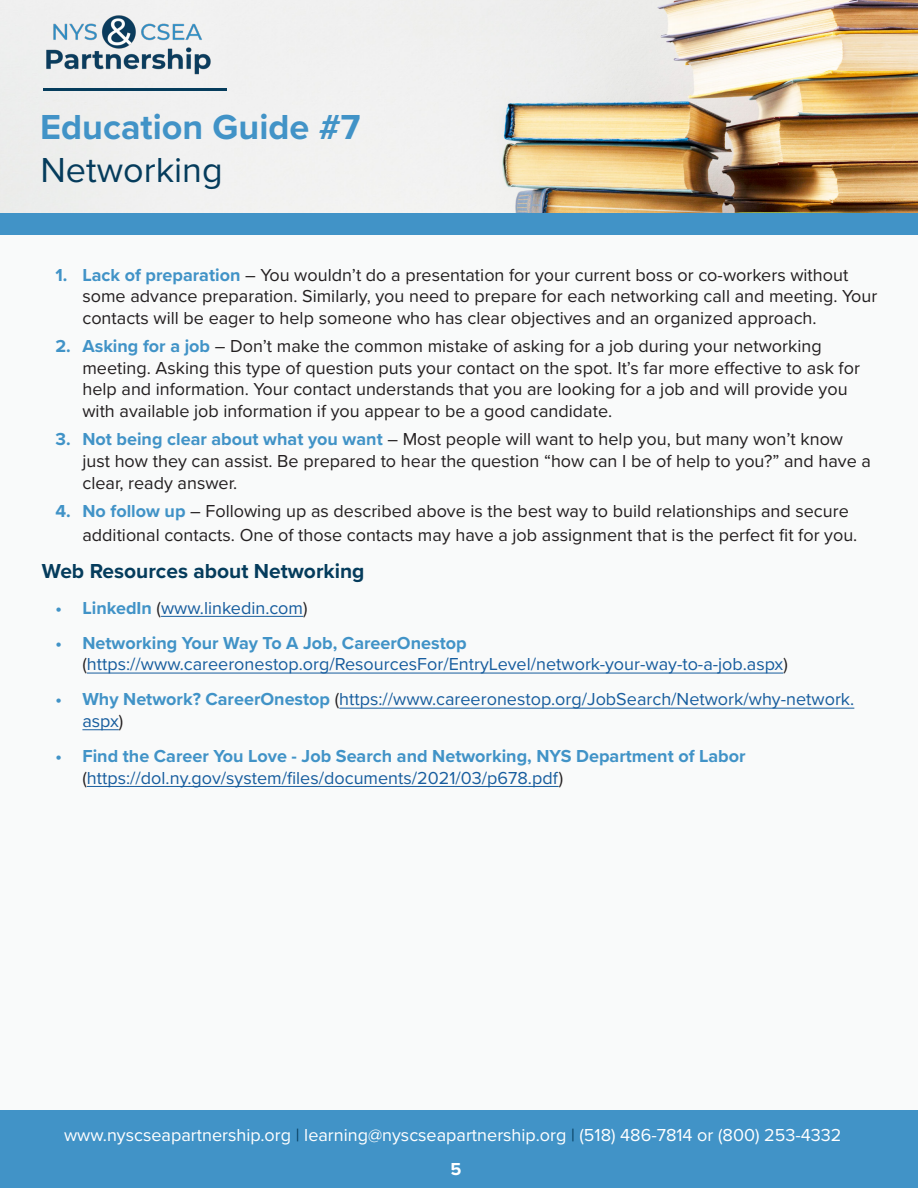
<style>
.page{position:relative;width:918px;height:1188px;background:#f9fafa}
.page>*{position:absolute;margin:0;border:0;box-sizing:border-box;transform-origin:0 0}
.t1{font:700 36px "Proxima Nova";color:#4193c7}
.t2{font:36px "Proxima Nova";color:#053c5c}
.t3{font:700 21px "Proxima Nova";color:#053c5c}
.t4{font:18px/21.6px "Proxima Nova";color:#231f20}
.t5{font:18px/21.6px "Proxima Nova";color:#175d9e}
.t6{font:700 18px/21.6px "Proxima Nova";color:#4193c7}
.t7{font:18px "Proxima Nova";color:#fff}
.t8{font:700 18px "Proxima Nova";color:#fff}
.s1{font-weight:700;color:#4193c7}
.s2{color:#231f20}
.s3{font-weight:400;color:#231f20}
.s4{font-weight:400;color:#175d9e}
.s5{color:#053c5c}
</style>
<div class="page">
<img style="left:0;top:0;width:918px;height:214px">
<div style="left:0;top:1110px;width:918px;height:78px;background:#4193c7"></div>
<img style="left:43px;top:14px;width:173px;height:62px">
<hr style="left:43px;top:88px;width:184px;height:3px;background:#053c5c">
<div style="left:0;top:214px;width:918px;height:21px;background:#4193c7"></div>
<hr style="left:161px;top:616px;width:142px;height:1px;background:#175d9e">
<hr style="left:87px;top:673px;width:696px;height:1px;background:#175d9e">
<hr style="left:339px;top:708px;width:515px;height:1px;background:#175d9e">
<hr style="left:82px;top:729px;width:37px;height:1px;background:#175d9e">
<hr style="left:87px;top:786px;width:472px;height:1px;background:#175d9e">
<p class="t1" style="left:40px;top:100px;width:322px">Education Guide #7</p>
<p class="t2" style="left:40px;top:143px;width:184px">Networking</p>
<p class="t4" style="left:82px;top:263px;width:796px;text-indent:-27px"><span class="s1">1. Lack of preparation</span> – You wouldn’t do a presentation for your current boss or co-workers without some advance preparation. Similarly, you need to prepare for each networking call and meeting. Your contacts will be eager to help someone who has clear objectives and an organized approach.</p>
<p class="t4" style="left:82px;top:335px;width:779px;text-indent:-27px"><span class="s1">2. Asking for a job</span> – Don’t make the common mistake of asking for a job during your networking meeting. Asking this type of question puts your contact on the spot. It’s far more effective to ask for help and information. Your contact understands that you are looking for a job and will provide you with available job information if you appear to be a good candidate.</p>
<p class="t4" style="left:82px;top:428px;width:790px;text-indent:-27px"><span class="s1">3. Not being clear about what you want</span> – Most people will want to help you, but many won’t know just how they can assist. Be prepared to hear the question “how can I be of help to you?” and have a clear, ready answer.</p>
<p class="t4" style="left:82px;top:498px;width:777px;line-height:24px;text-indent:-27px"><span class="s1">4. No follow up</span> – Following up as described above is the best way to build relationships and secure additional contacts. One of those contacts may have a job assignment that is the perfect fit for you.</p>
<p class="t3" style="left:42px;top:556px;width:324px">Web Resources about Networking</p>
<p class="t5" style="left:55px;top:596px;width:254px"><span class="s1">• LinkedIn</span> <span class="s2">(</span>www.linkedin.com<span class="s2">)</span></p>
<p class="t5" style="left:82px;top:631px;width:707px;text-indent:-27px"><span class="s1">• Networking Your Way To A Job, CareerOnestop </span><span class="s2">(</span>https://www.careeronestop.org/ResourcesFor/EntryLevel/network-your-way-to-a-job.aspx<span class="s2">)</span></p>
<p class="t5" style="left:82px;top:688px;width:773px;text-indent:-27px"><span class="s1">• Why Network? CareerOnestop</span> <span class="s2">(</span>https://www.careeronestop.org/JobSearch/Network/why-network. aspx<span class="s2">)</span></p>
<p class="t6" style="left:82px;top:745px;width:665px;text-indent:-27px">• Find the Career You Love - Job Search and Networking, NYS Department of Labor <span class="s3">(</span><span class="s4">https://dol.ny.gov/system/files/documents/2021/03/p678.pdf</span><span class="s3">)</span></p>
<p class="t7" style="left:64px;top:1121px;width:779px">www.nyscseapartnership.org <span class="s5">|</span> learning@nyscseapartnership.org <span class="s5">|</span> (518) 486-7814 or (800) 253-4332</p>
<p class="t8" style="left:450px;top:1155px;width:12px">5</p>
</div>
